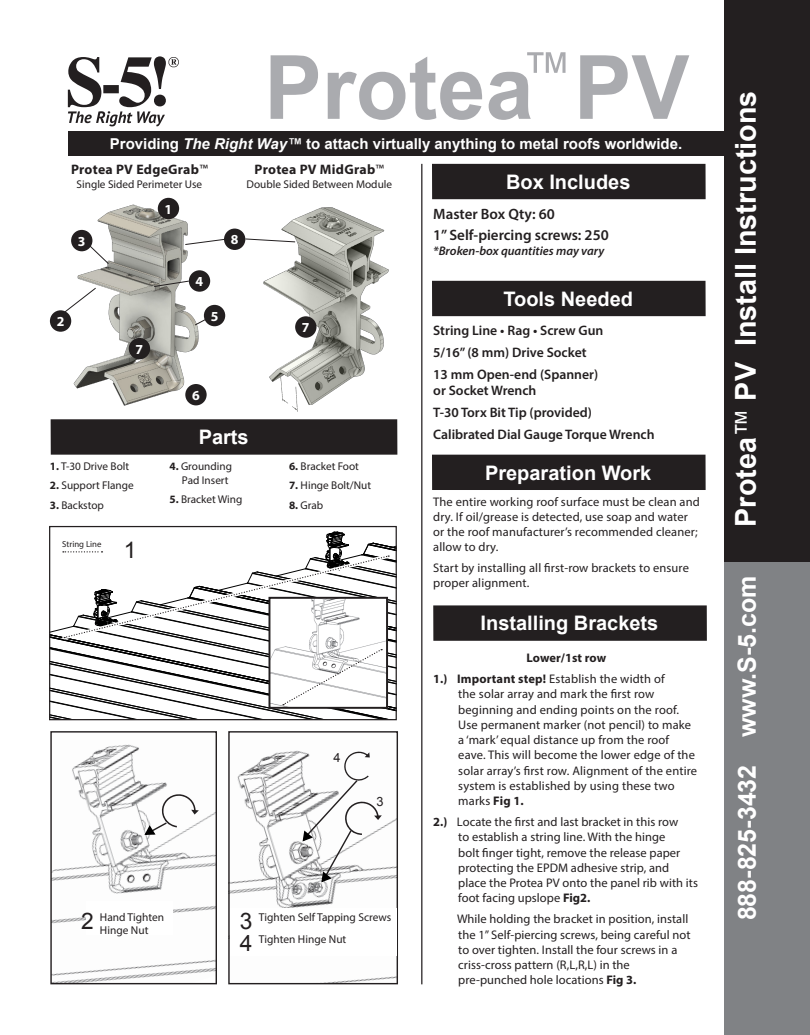
<style>
.page{position:relative;width:810px;height:1035px;background:#fff}
.page>*{position:absolute;margin:0;border:0;box-sizing:border-box;transform-origin:0 0}
.t1{font:700 88.75px "Arial";color:#aaabaf}
.t2{font:700 28.75px "Arial";color:#fff}
.t3{font:700 25px "Arial";color:#fff}
.t4{font:22.75px "Arial";color:#231f20}
.t5{font:700 20px "Arial";color:#fff}
.t6{font:700 15px "Arial";color:#fff}
.t7{font:600 15px "Myriad Pro";color:#231f20}
.t8{font:700 13.88px "Myriad Pro";color:#fff}
.t9{font:600 13.75px/16.2px "Myriad Pro";color:#231f20}
.t10{font:700 13.75px "Myriad Pro";letter-spacing:.02em;color:#231f20}
.t11{font:12.75px "Arial";color:#231f20}
.t12{font:12.5px/15.2px "Myriad Pro";letter-spacing:.005em;color:#231f20}
.t13{font:italic 600 12.5px "Myriad Pro";color:#231f20}
.t14{font:700 12.5px "Myriad Pro";letter-spacing:-.005em;color:#231f20}
.t15{font:11.38px "Myriad Pro";color:#231f20}
.t16{font:11.25px/13.8px "Myriad Pro";color:#231f20;text-align:right}
.t17{font:8.75px "Myriad Pro";color:#231f20}
.s1{font-style:italic}
.s2{font-weight:400}
.s3{font-weight:700}
</style>
<div class="page">
<div style="left:724px;top:488px;width:86px;height:547px;background:#808285"></div>
<div style="left:724px;top:0;width:86px;height:562px;background:#231f20"></div>
<div style="left:68px;top:131px;width:656px;height:24px;background:#231f20"></div>
<div style="left:432px;top:164px;width:274px;height:35px;background:#231f20"></div>
<div style="left:432px;top:281px;width:274px;height:35px;background:#231f20"></div>
<div style="left:51px;top:419px;width:346px;height:36px;background:#231f20"></div>
<div style="left:432px;top:455px;width:274px;height:35px;background:#231f20"></div>
<svg style="left:68px;top:56px;width:111px;height:70px"></svg>
<hr style="left:421px;top:164px;width:1px;height:820px;background:#231f20">
<img style="left:52px;top:198px;width:176px;height:208px">
<img style="left:241px;top:207px;width:157px;height:215px">
<img style="left:52px;top:744px;width:163px;height:238px">
<div style="left:50px;top:731px;width:167px;height:253px;border:1px solid #231f20"></div>
<img style="left:230px;top:750px;width:166px;height:232px">
<div style="left:228px;top:731px;width:170px;height:253px;border:1px solid #231f20"></div>
<svg style="left:144px;top:794px;width:55px;height:42px"></svg>
<svg style="left:302px;top:751px;width:80px;height:132px"></svg>
<div style="left:87px;top:901px;width:86px;height:34px;background:#fff"></div>
<div style="left:230px;top:909px;width:167px;height:47px;background:#fff"></div>
<div style="left:158px;top:198px;width:21px;height:21px;background:#231f20;border-radius:50%"></div>
<div style="left:50px;top:310px;width:21px;height:22px;background:#231f20;border-radius:50%"></div>
<div style="left:71px;top:230px;width:21px;height:21px;background:#231f20;border-radius:50%"></div>
<div style="left:189px;top:270px;width:21px;height:22px;background:#231f20;border-radius:50%"></div>
<div style="left:224px;top:229px;width:21px;height:21px;background:#231f20;border-radius:50%"></div>
<div style="left:185px;top:384px;width:22px;height:21px;background:#231f20;border-radius:50%"></div>
<div style="left:129px;top:338px;width:21px;height:21px;background:#231f20;border-radius:50%"></div>
<div style="left:295px;top:316px;width:21px;height:22px;background:#231f20;border-radius:50%"></div>
<svg style="left:63px;top:287px;width:34px;height:27px"></svg>
<svg style="left:153px;top:280px;width:37px;height:7px"></svg>
<svg style="left:88px;top:244px;width:21px;height:21px"></svg>
<svg style="left:194px;top:318px;width:14px;height:8px"></svg>
<div style="left:204px;top:305px;width:21px;height:21px;background:#231f20;border-radius:50%"></div>
<div style="left:433px;top:605px;width:274px;height:36px;background:#231f20"></div>
<svg style="left:50px;top:532px;width:346px;height:188px"></svg>
<svg style="left:185px;top:239px;width:41px;height:6px"></svg>
<svg style="left:245px;top:238px;width:51px;height:5px"></svg>
<p class="t1" style="left:264px;top:29px;width:427px">Protea<sup>™</sup> PV</p>
<p class="t6" style="left:110px;top:134px;width:574px">Providing <span class="s1">The Right Way™</span> to attach virtually anything to metal roofs worldwide.</p>
<p class="t10" style="left:255px;top:161px;width:131px">Protea PV MidGrab<span class="s2">™</span></p>
<p class="t16" style="left:246px;top:177px;width:147px">Double Sided Between Module</p>
<p class="t10" style="left:71px;top:161px;width:138px">Protea PV EdgeGrab<span class="s2">™</span></p>
<p class="t16" style="left:77px;top:177px;width:127px">Single Sided Perimeter Use</p>
<p class="t5" style="left:506px;top:169px;width:126px">Box Includes</p>
<p class="t8" style="left:78px;top:232px;width:9px">3</p>
<p class="t8" style="left:57px;top:312px;width:9px">2</p>
<p class="t8" style="left:136px;top:340px;width:9px">7</p>
<p class="t16" style="left:50px;top:459px;width:81px"><span class="s3">1.</span> T-30 Drive Bolt</p>
<p class="t16" style="left:50px;top:479px;width:85px"><span class="s3">2.</span> Support Flange</p>
<p class="t16" style="left:50px;top:498px;width:56px"><span class="s3">3.</span> Backstop</p>
<p class="t17" style="left:62px;top:539px;width:41px">String Line</p>
<p class="t4" style="left:124px;top:535px;width:14px">1</p>
<p class="t8" style="left:165px;top:200px;width:9px">1</p>
<p class="t8" style="left:196px;top:272px;width:9px">4</p>
<p class="t8" style="left:211px;top:307px;width:9px">5</p>
<p class="t8" style="left:231px;top:231px;width:9px">8</p>
<p class="t8" style="left:192px;top:386px;width:9px">6</p>
<p class="t5" style="left:199px;top:424px;width:52px">Parts</p>
<p class="t16" style="left:169px;top:459px;width:64px"><span class="s3">4.</span> Grounding<br>Pad Insert</p>
<p class="t16" style="left:169px;top:492px;width:74px"><span class="s3">5.</span> Bracket Wing</p>
<p class="t8" style="left:302px;top:318px;width:9px">7</p>
<p class="t16" style="left:289px;top:459px;width:71px"><span class="s3">6.</span> Bracket Foot</p>
<p class="t16" style="left:289px;top:479px;width:84px"><span class="s3">7.</span> Hinge Bolt/Nut</p>
<p class="t16" style="left:289px;top:498px;width:36px"><span class="s3">8.</span> Grab</p>
<p class="t11" style="left:334px;top:749px;width:9px">4</p>
<p class="t11" style="left:376px;top:793px;width:9px">3</p>
<p class="t4" style="left:81px;top:906px;width:14px">2</p>
<p class="t15" style="left:100px;top:910px;width:66px">Hand Tighten</p>
<p class="t15" style="left:100px;top:924px;width:50px">Hinge Nut</p>
<p class="t4" style="left:240px;top:906px;width:14px">3</p>
<p class="t15" style="left:259px;top:910px;width:134px">Tighten Self Tapping Screws</p>
<p class="t15" style="left:259px;top:932px;width:89px">Tighten Hinge Nut</p>
<p class="t4" style="left:240px;top:928px;width:14px">4</p>
<p class="t7" style="left:433px;top:204px;width:123px">Master Box Qty: 60</p>
<p class="t7" style="left:433px;top:225px;width:177px">1” Self-piercing screws: 250</p>
<p class="t13" style="left:433px;top:243px;width:173px">*Broken-box quantities may vary</p>
<p class="t5" style="left:503px;top:286px;width:131px">Tools Needed</p>
<p class="t9" style="left:433px;top:322px;width:172px">String Line • Rag • Screw Gun</p>
<p class="t9" style="left:433px;top:344px;width:155px">5/16” (8 mm) Drive Socket</p>
<p class="t9" style="left:433px;top:366px;width:166px">13 mm Open-end (Spanner) or Socket Wrench</p>
<p class="t9" style="left:433px;top:404px;width:160px">T-30 Torx Bit Tip (provided)</p>
<p class="t9" style="left:433px;top:426px;width:223px">Calibrated Dial Gauge Torque Wrench</p>
<p class="t5" style="left:485px;top:459px;width:168px">Preparation Work</p>
<p class="t12" style="left:433px;top:494px;width:268px">The entire working roof surface must be clean and dry. If oil/grease is detected, use soap and water or the roof manufacturer’s recommended cleaner; allow to dry.</p>
<p class="t12" style="left:433px;top:560px;width:257px">Start by installing all first-row brackets to ensure proper alignment.</p>
<p class="t5" style="left:481px;top:610px;width:179px">Installing Brackets</p>
<p class="t14" style="left:527px;top:650px;width:81px">Lower/1st row</p>
<p class="t12" style="left:458px;top:671px;width:240px;text-indent:-25px"><span class="s3">1.) Important step!</span> Establish the width of<br>the solar array and mark the first row beginning and ending points on the roof.<br>Use permanent marker (not pencil) to make a ‘mark’ equal distance up from the roof eave. This will become the lower edge of the solar array’s first row. Alignment of the entire system is established by using these two marks <span class="s3">Fig 1.</span></p>
<p class="t12" style="left:458px;top:814px;width:241px;text-indent:-25px"><span class="s3">2.)</span> Locate the first and last bracket in this row<br>to establish a string line. With the hinge<br>bolt finger tight, remove the release paper protecting the EPDM adhesive strip, and place the Protea PV onto the panel rib with its foot facing upslope <span class="s3">Fig2.</span></p>
<p class="t12" style="left:457px;top:911px;width:235px">While holding the bracket in position, install the 1” Self-piercing screws, being careful not to over tighten. Install the four screws in a criss-cross pattern (R,L,R,L) in the pre-punched hole locations <span class="s3">Fig 3.</span></p>
<p class="t2" style="left:727px;top:527px;width:438px;rotate:-90deg">Protea<span class="s2">™</span> PV Install Instructions</p>
<p class="t3" style="left:730px;top:920px;width:347px;rotate:-90deg">888-825-3432 www.S-5.com</p>
</div>
